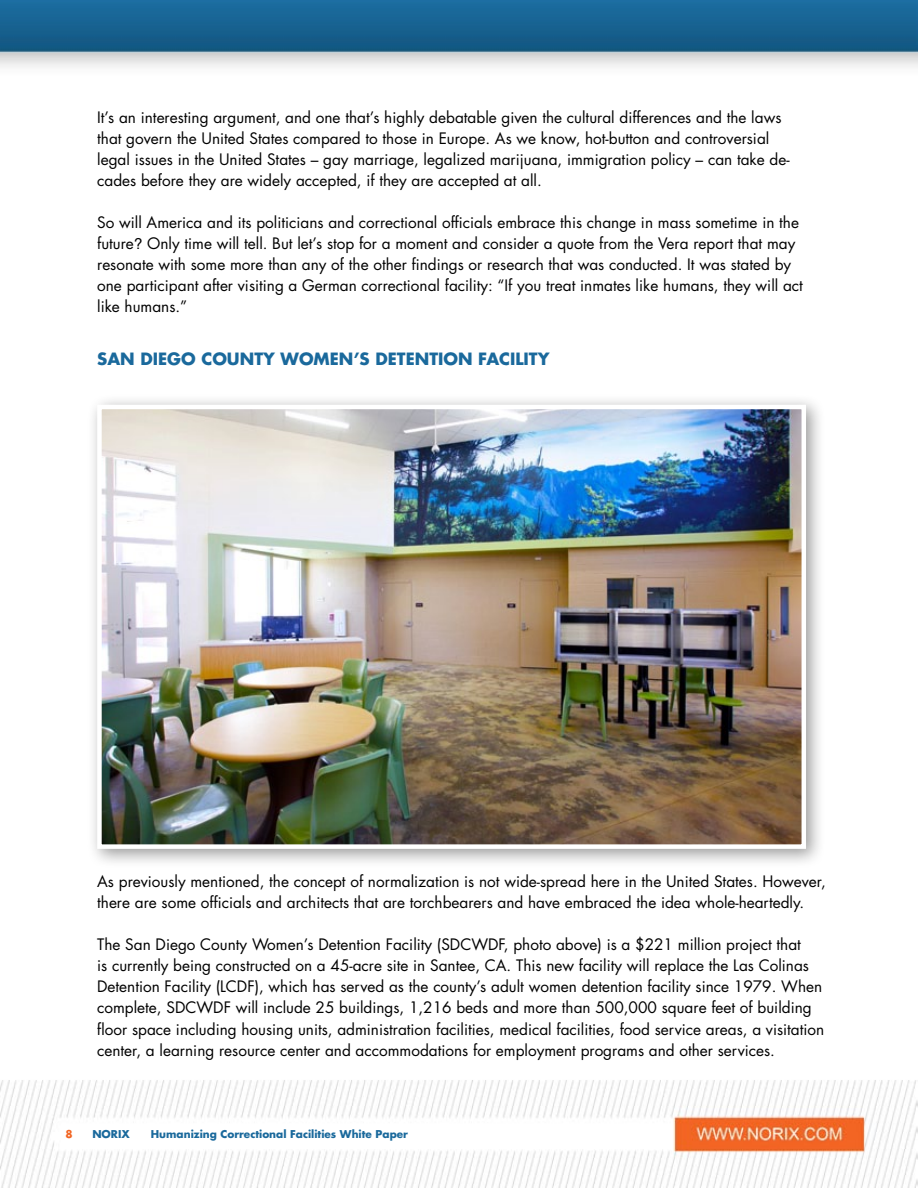
<style>
.page{position:relative;width:918px;height:1188px;background:#fff}
.page>*{position:absolute;margin:0;border:0;box-sizing:border-box;transform-origin:0 0}
.t1{font:700 16.5px "Futura Std";color:#1a699c}
.t2{font:15.3px/21px "Futura Std";color:#000}
.t3{font:700 10.5px "Futura Std";color:#1a699c}
.s1{font-family:"Helvetica"}
.s2{color:#f26522}
</style>
<div class="page">
<img style="left:0;top:0;width:918px;height:1188px">
<div style="left:87px;top:394px;width:739px;height:475px;background:#000;opacity:.4"></div>
<img style="left:102px;top:410px;width:699px;height:434px">
<div style="left:97px;top:405px;width:709px;height:444px;border:4px solid #fff"></div>
<p class="t2" style="left:97px;top:107px;width:694px">It’s an interesting argument, and one that’s highly debatable given the cultural differences and the laws that govern the United States compared to those in Europe. As we know, hot-button and controversial legal issues in the United States – gay marriage, legalized marijuana, immigration policy – can take de&shy;cades before they are widely accepted, if they are accepted at all.</p>
<p class="t2" style="left:97px;top:212px;width:707px">So will America and its politicians and correctional officials embrace this change in mass sometime in the future<span class="s1">?</span> Only time will tell. But let’s stop for a moment and consider a quote from the Vera report that may resonate with some more than any of the other findings or research that was conducted. It was stated by one participant after visiting a German correctional facility: “If you treat inmates like humans, they will act like humans.”</p>
<p class="t1" style="left:97px;top:347px;width:454px">San Diego County Women’s Detention Fac ility</p>
<p class="t2" style="left:97px;top:872px;width:730px">As previously mentioned, the concept of normalization is not wide-spread here in the United States. However, there are some officials and architects that are torchbearers and have embraced the idea whole-heartedly.</p>
<p class="t2" style="left:97px;top:935px;width:729px">The San Diego County Women’s Detention Facility (SDCWDF, photo above) is a $221 million project that<br>is currently being constructed on a 45-acre site in Santee, CA. This new facility will replace the Las Colinas Detention Facility (LCDF), which has served as the county’s adult women detention facility since 1979. When complete, SDCWDF will include 25 buildings, 1,216 beds and more than 500,000 square feet of building floor space including housing units, administration facilities, medical facilities, food service areas, a visitation center, a learning resource center and accommodations for employment programs and other services.</p>
<p class="t3" style="left:65px;top:1127px;width:18px"><span class="s2">8</span> NORI</p>
<p class="t3" style="left:121px;top:1127px;width:10px">X</p>
<p class="t3" style="left:151px;top:1127px;width:259px">Humanizing Correctional Facilities White Paper</p>
</div>
